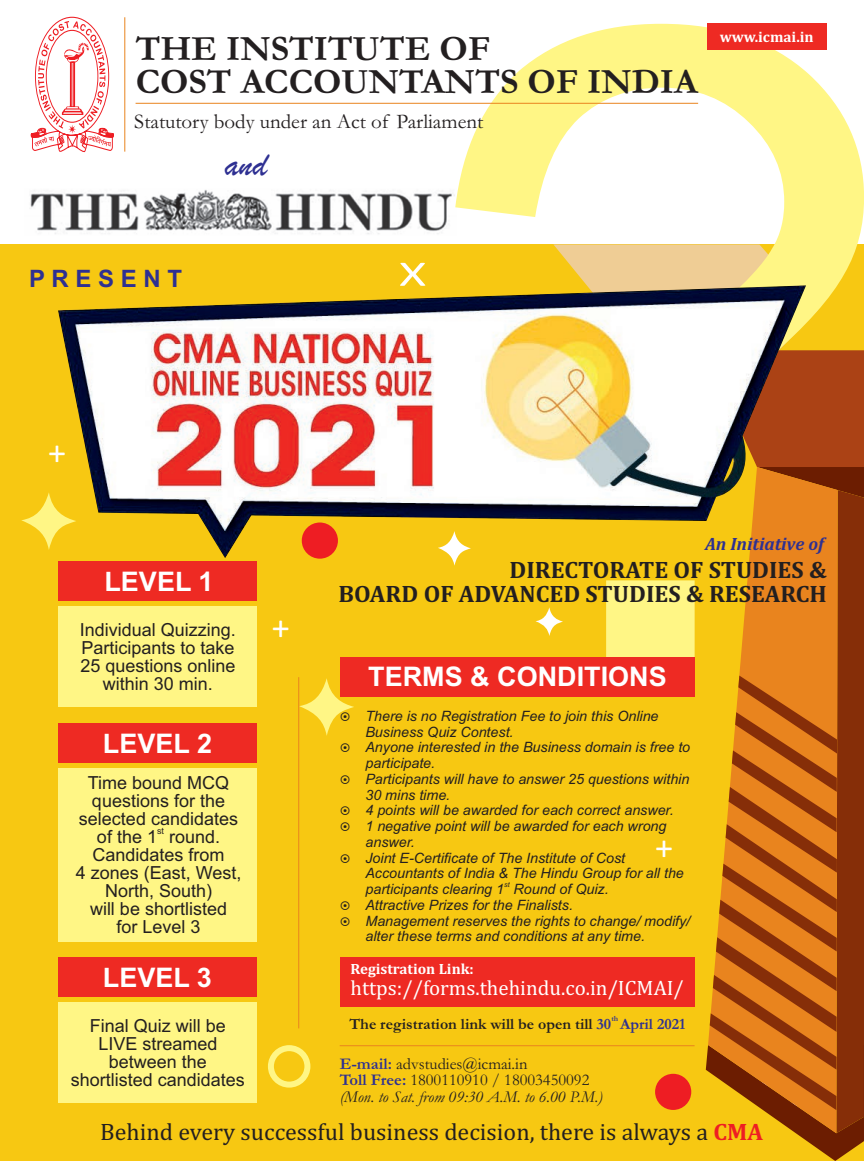
<style>
.page{position:relative;width:864px;height:1161px;background:#fff}
.page>*{position:absolute;margin:0;border:0;box-sizing:border-box;transform-origin:0 0}
.t1{font:886.35px "Arial";color:#fff685}
.t2{font:700 36px/33px "Garamond";color:#231f20}
.t3{font:36px "Calibri";color:#fff}
.t4{font:36px "Brush Script";color:#2e3092}
.t5{font:36px "Calibri";color:#fff;scale:1.5 1}
.t6{font:700 27px "Arial";color:#fff}
.t7{font:24px "Cambria";color:#231f20}
.t8{font:700 24px/24px "Cambria";color:#231f20;text-align:right}
.t9{font:700 24px "Arial";color:#2e3092}
.t10{font:21px "Garamond";color:#231f20}
.t11{font:21px "Cambria";color:#fff}
.t12{font:18px/18px "Arial";color:#231f20;text-align:center}
.t13{font:italic 700 18px "Cambria";color:#2e3092}
.t14{font:16.5px/16.5px "Garamond";color:#231f20}
.t15{font:700 15.75px "Garamond";color:#231f20}
.t16{font:700 15px "Cambria";color:#fff}
.t17{font:italic 14.25px/15.8px "Arial";color:#231f20}
.t18{font:9px "Arial";color:#231f20}
.t19{font:700 7.8px "Garamond";color:#2e3092}
.t20{font:italic 7.2px "Arial";color:#231f20}
.s1{color:#2e3092}
.s2{font-weight:700;color:#ee1d23}
.s3{font-weight:700;color:#2e3092}
.s4{font-style:italic}
</style>
<div class="page">
<div style="left:0;top:244px;width:864px;height:917px;background:#f7c812"></div>
<div style="left:268px;top:1045px;width:42px;height:43px;border:6px solid #fff685;border-radius:50%"></div>
<svg style="left:438px;top:531px;width:33px;height:35px"></svg>
<svg style="left:299px;top:678px;width:55px;height:58px"></svg>
<svg style="left:21px;top:492px;width:55px;height:58px"></svg>
<svg style="left:536px;top:607px;width:27px;height:29px"></svg>
<div style="left:655px;top:1074px;width:36px;height:36px;background:#ee1d23;border-radius:50%"></div>
<img style="left:30px;top:190px;width:425px;height:44px">
<svg style="left:706px;top:350px;width:158px;height:811px"></svg>
<svg style="left:553px;top:244px;width:265px;height:184px;fill:#efcd95"></svg>
<img style="left:58px;top:285px;width:748px;height:273px">
<hr style="left:136px;top:103px;width:562px;height:1px;background:#e9841e">
<hr style="left:340px;top:1045px;width:355px;height:1px;background:#e9841e">
<svg style="left:31px;top:16px;width:83px;height:137px"></svg>
<div style="left:707px;top:24px;width:119px;height:26px;background:#ee2a23"></div>
<hr style="left:124px;top:17px;width:1px;height:135px;background:#e9841e">
<hr style="left:298px;top:677px;width:1px;height:351px;background:#e9841e">
<div style="left:59px;top:561px;width:198px;height:40px;background:#ee2a23"></div>
<div style="left:59px;top:606px;width:198px;height:101px;background:#fff685"></div>
<div style="left:340px;top:657px;width:355px;height:40px;background:#ee2a23"></div>
<div style="left:59px;top:723px;width:198px;height:40px;background:#ee2a23"></div>
<div style="left:59px;top:768px;width:198px;height:174px;background:#fff685"></div>
<div style="left:59px;top:957px;width:198px;height:40px;background:#ee2a23"></div>
<div style="left:59px;top:1002px;width:198px;height:100px;background:#fff685"></div>
<div style="left:340px;top:957px;width:355px;height:50px;background:#ee2a23"></div>
<svg style="left:341px;top:712px;width:8px;height:9px"></svg>
<h1 class="t1" style="left:415px;top:24px;width:494px">?</h1>
<h2 class="t2" style="left:136px;top:36px;width:564px">THE INSTITUTE OF<br>COST ACCOUNTANTS OF INDIA</h2>
<p class="t16" style="left:720px;top:30px;width:96px">www.icmai.in</p>
<h3 class="t10" style="left:134px;top:114px;width:350px">Statutory body under an Act of Parliament</h3>
<h2 class="t4" style="left:225px;top:153px;width:44px">and</h2>
<h2 class="t5" style="left:399px;top:259px;width:20px">X</h2>
<h3 class="t9" style="left:29px;top:269px;width:154px">P R E S E N T</h3>
<h2 class="t3" style="left:48px;top:437px;width:19px">+</h2>
<p class="t13" style="left:705px;top:536px;width:120px">An Initiative of</p>
<h3 class="t8" style="left:339px;top:559px;width:490px">DIRECTORATE OF STUDIES &amp;<br>BOARD OF ADVANCED STUDIES &amp; RESEARCH</h3>
<h3 class="t6" style="left:104px;top:571px;width:111px">LEVEL 1</h3>
<h2 class="t3" style="left:272px;top:612px;width:19px">+</h2>
<p class="t12" style="left:80px;top:622px;width:158px">Individual Quizzing.<br>Participants to take<br>25 questions online within 30 min.</p>
<h3 class="t6" style="left:368px;top:667px;width:300px">TERMS &amp; CONDITIONS</h3>
<p class="t17" style="left:365px;top:709px;width:326px">There is no Registration Fee to join this Online Business Quiz Contest.<br>Anyone interested in the Business domain is free to participate.<br>Participants will have to answer 25 questions within 30 mins time.<br>4 points will be awarded for each correct answer.<br>1 negative point will be awarded for each wrong answer.<br>Joint E-Certificate of The Institute of Cost Accountants of India &amp; The Hindu Group for all the</p>
<p class="t20" style="left:504px;top:882px;width:7px">st</p>
<p class="t17" style="left:365px;top:882px;width:326px">participants clearing 1 Round of Quiz.<br>Attractive Prizes for the Finalists.<br>Management reserves the rights to change/ modify/ alter these terms and conditions at any time.</p>
<p class="t16" style="left:350px;top:963px;width:125px">Registration Link:</p>
<h3 class="t11" style="left:350px;top:979px;width:335px">https://forms.thehindu.co.in/ICMAI/</h3>
<p class="t15" style="left:349px;top:1019px;width:338px">The registration link will be open till <span class="s1">30 April 2021</span></p>
<h3 class="t6" style="left:103px;top:733px;width:111px">LEVEL 2</h3>
<p class="t12" style="left:79px;top:776px;width:161px">Time bound MCQ questions for the selected candidates</p>
<p class="t18" style="left:157px;top:828px;width:9px">st</p>
<p class="t12" style="left:76px;top:830px;width:167px">of the 1 round.<br>Candidates from<br>4 zones (East, West,<br>North, South)<br>will be shortlisted<br>for Level 3</p>
<h3 class="t6" style="left:103px;top:967px;width:111px">LEVEL 3</h3>
<p class="t12" style="left:71px;top:1018px;width:176px">Final Quiz will be<br>LIVE streamed between the shortlisted candidates</p>
<h3 class="t7" style="left:100px;top:1121px;width:664px">Behind every successful business decision, there is always a <span class="s2">CMA</span></h3>
<h2 class="t3" style="left:655px;top:832px;width:19px">+</h2>
<p class="t19" style="left:611px;top:1016px;width:8px">th</p>
<p class="t14" style="left:340px;top:1057px;width:265px"><span class="s3">E-mail:</span> advstudies@icmai.in<br><span class="s3">Toll Free:</span> 1800110910 / 18003450092 <span class="s4">(Mon. to Sat. from 09:30 A.M. to 6.00 P.M.)</span></p>
</div>
